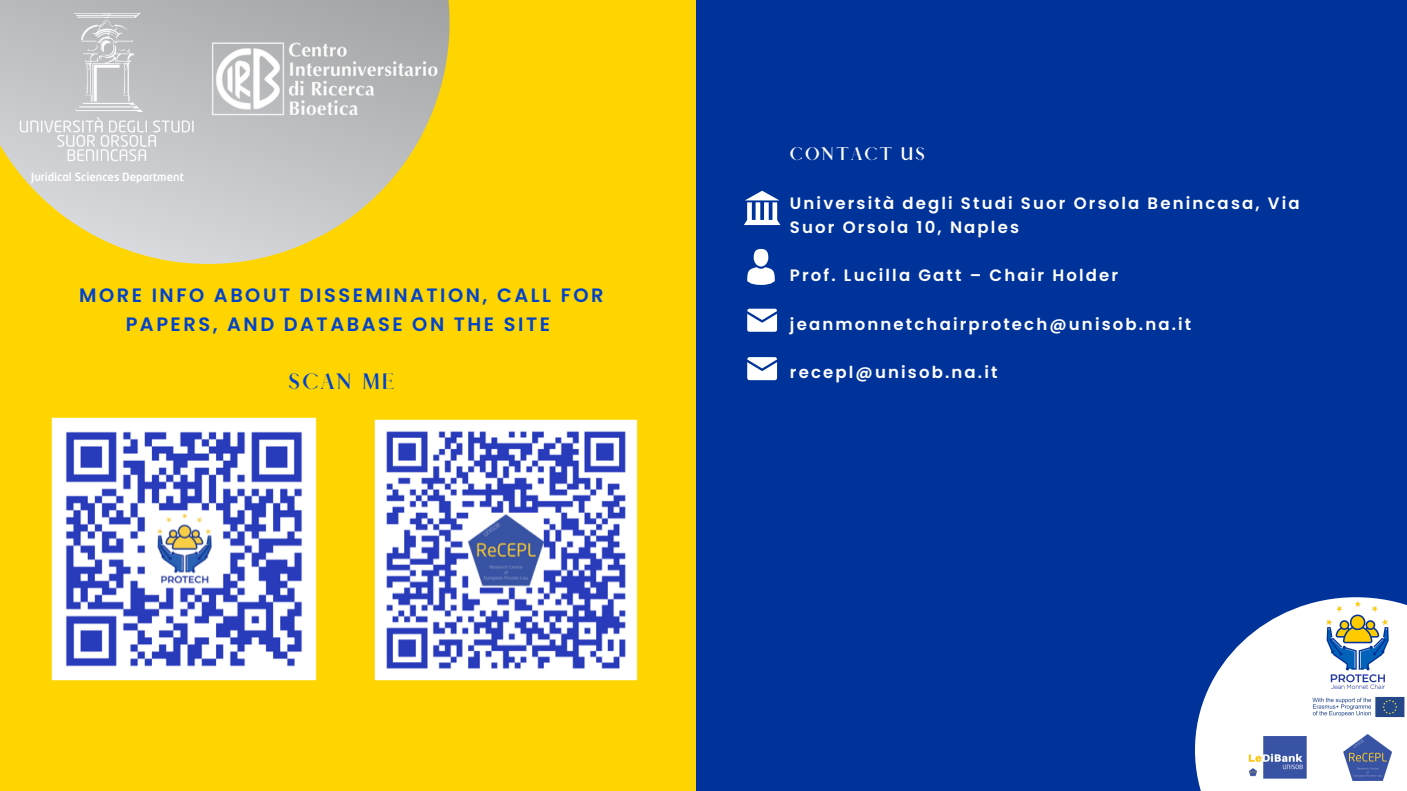
<style>
.page{position:relative;width:1407px;height:791px;background:#fff}
.page>*{position:absolute;margin:0;border:0;box-sizing:border-box;transform-origin:0 0}
.t1{font:700 20.1px "Afrah";letter-spacing:.13em;color:#0043cb}
.t2{font:600 19.35px/28.7px "Poppins";letter-spacing:.13em;color:#0043cb;text-align:center}
.t3{font:600 16.5px/24.2px "Poppins";letter-spacing:.13em;color:#fff}
.t4{font:700 16.5px "Afrah";letter-spacing:.13em;color:#fff}
.t5{font:500 11.18px "Neo Tech Pro";color:#fff}
</style>
<div class="page">
<div style="left:0;top:0;width:1406px;height:791px;background:#ffd500"></div>
<div style="left:696px;top:0;width:710px;height:791px;background:#00339a"></div>
<svg style="left:0;top:0;width:450px;height:264px"></svg>
<img style="left:52px;top:418px;width:264px;height:263px">
<img style="left:375px;top:419px;width:262px;height:262px">
<svg style="left:744px;top:191px;width:36px;height:34px"></svg>
<div style="left:753px;top:249px;width:15px;height:17px;background:#fff;border-radius:50%"></div>
<svg style="left:747px;top:267px;width:28px;height:18px"></svg>
<svg style="left:747px;top:309px;width:30px;height:23px"></svg>
<svg style="left:747px;top:357px;width:30px;height:23px"></svg>
<img style="left:208px;top:34px;width:238px;height:90px">
<img style="left:13px;top:4px;width:189px;height:164px">
<svg style="left:1195px;top:597px;width:211px;height:194px"></svg>
<img style="left:1317px;top:598px;width:79px;height:90px">
<img style="left:1342px;top:735px;width:49px;height:45px">
<img style="left:1301px;top:693px;width:105px;height:29px">
<img style="left:1244px;top:736px;width:62px;height:43px">
<p class="t5" style="left:31px;top:172px;width:154px">Juridical Sciences Department</p>
<p class="t2" style="left:79px;top:281px;width:526px">MORE INFO ABOUT DISSEMINATION, CALL FOR<br>PAPERS, AND DATABASE ON THE SITE</p>
<p class="t1" style="left:288px;top:369px;width:107px">SCAN ME</p>
<p class="t4" style="left:789px;top:144px;width:136px">CONTACT US</p>
<p class="t3" style="left:789px;top:191px;width:511px">Università degli Studi Suor Orsola Benincasa, Via<br>Suor Orsola 10, Naples</p>
<p class="t3" style="left:789px;top:263px;width:330px">Prof. Lucilla Gatt – Chair Holder</p>
<p class="t3" style="left:789px;top:312px;width:403px">jeanmonnetchairprotech@unisob.na.it</p>
<p class="t3" style="left:789px;top:360px;width:209px">recepl@unisob.na.it</p>
</div>
